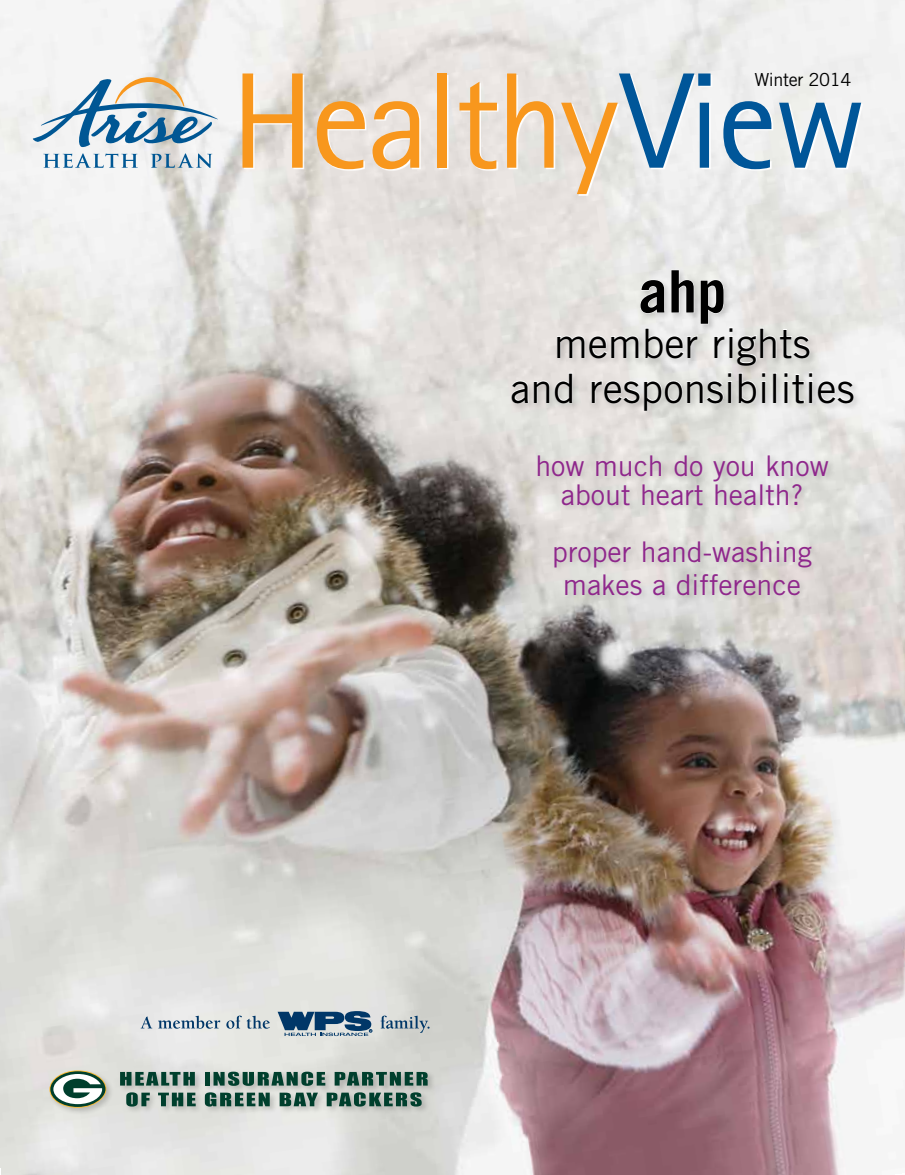
<style>
.page{position:relative;width:905px;height:1175px;background:#fff}
.page>*{position:absolute;margin:0;border:0;box-sizing:border-box;transform-origin:0 0}
.t1{font:136.5px "Rotis Sans Serif OTF";letter-spacing:-.03em;color:#f8971d}
.t2{font:700 58.5px "Trade Gothic LT Std";color:#000}
.t3{font:40.5px/45px "Trade Gothic LT Std";color:#000;text-align:center}
.t4{font:28.5px/28.5px "Trade Gothic LT Std";color:#8f278c;text-align:center}
.t5{font:18px "Trade Gothic LT Std";letter-spacing:-.02em;color:#000}
.s1{color:#005699}
</style>
<div class="page">
<img style="left:0;top:0;width:904px;height:1174px">
<svg style="left:244px;top:75px;width:618px;height:121px"></svg>
<svg style="left:33px;top:77px;width:185px;height:91px"></svg>
<div style="left:47px;top:1068px;width:389px;height:47px;background:#000;opacity:.18"></div>
<svg style="left:120px;top:1071px;width:75px;height:14px"></svg>
<div style="left:205px;top:1071px;width:5px;height:14px;background:#003f2d"></div>
<svg style="left:213px;top:1071px;width:112px;height:14px;background:#51786b"></svg>
<svg style="left:334px;top:1071px;width:93px;height:14px"></svg>
<svg style="left:126px;top:1092px;width:24px;height:14px"></svg>
<svg style="left:158px;top:1092px;width:38px;height:14px"></svg>
<svg style="left:205px;top:1092px;width:65px;height:14px"></svg>
<svg style="left:279px;top:1092px;width:39px;height:14px"></svg>
<svg style="left:327px;top:1092px;width:94px;height:14px"></svg>
<svg style="left:49px;top:1070px;width:57px;height:37px"></svg>
<svg style="left:277px;top:1011px;width:95px;height:25px;background:#5b7c98"></svg>
<svg style="left:141px;top:1016px;width:11px;height:12px"></svg>
<svg style="left:158px;top:1015px;width:62px;height:13px"></svg>
<svg style="left:226px;top:1015px;width:44px;height:13px"></svg>
<svg style="left:380px;top:1015px;width:49px;height:17px"></svg>
<div style="left:509px;top:268px;width:352px;height:150px;background:#000;opacity:.15"></div>
<svg style="left:556px;top:269px;width:254px;height:97px;background:#e4e3e0"></svg>
<svg style="left:511px;top:372px;width:62px;height:32px;background:#e2dfdc"></svg>
<svg style="left:591px;top:372px;width:140px;height:39px;background:#e0dfdc"></svg>
<svg style="left:738px;top:372px;width:27px;height:32px"></svg>
<div style="left:773px;top:373px;width:3px;height:30px;border:1px solid #fff"></div>
<svg style="left:784px;top:372px;width:70px;height:32px"></svg>
<div style="left:536px;top:453px;width:300px;height:149px;background:#000;opacity:.15"></div>
<p class="t5" style="left:754px;top:68px;width:99px">Winter 2014</p>
<h1 class="t1" style="left:231px;top:41px;width:637px">Healthy<span class="s1">View</span></h1>
<h2 class="t2" style="left:638px;top:256px;width:89px">ahp</h2>
<h3 class="t3" style="left:510px;top:320px;width:346px">member rights<br>and responsibilities</h3>
<p class="t4" style="left:535px;top:451px;width:295px">how much do you know about heart health?</p>
<p class="t4" style="left:552px;top:534px;width:261px;line-height:33px">proper hand-washing makes a difference</p>
</div>
